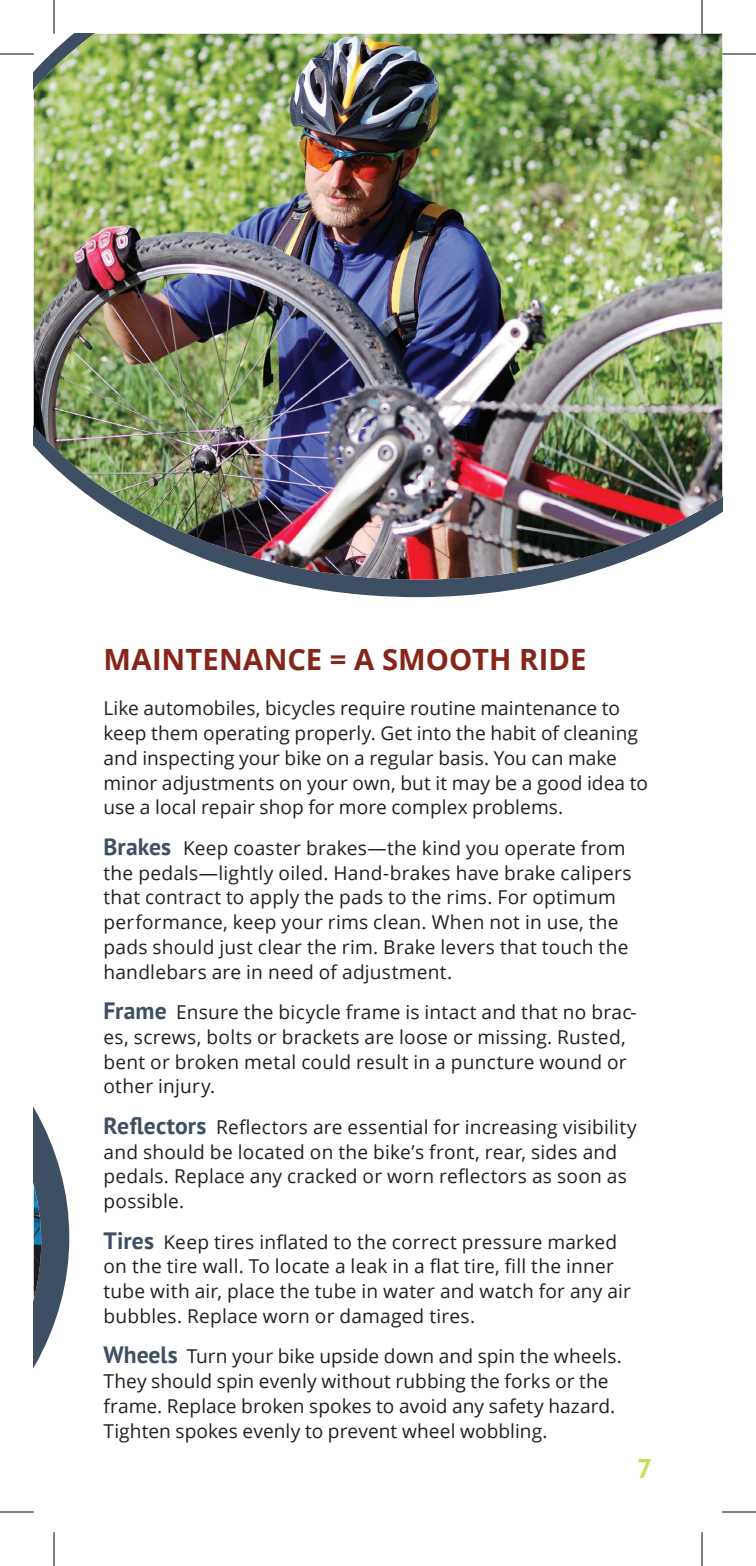
<style>
.page{position:relative;width:756px;height:1566px;background:#fff}
.page>*{position:absolute;margin:0;border:0;box-sizing:border-box;transform-origin:0 0}
.t1{font:700 29.25px "Open Sans";letter-spacing:.005em;color:#86251a}
.t2{font:700 27px "PT Sans";color:#cbdc53}
.t3{font:19.12px/24.8px "Open Sans";letter-spacing:.01em;color:#231f20}
.s1{font-family:"PT Sans";font-weight:700;font-size:23.62px;color:#3e4f64}
</style>
<div class="page">
<svg style="left:272px;top:580px;width:290px;height:17px;fill:#3e4f64"></svg>
<img style="left:34px;top:34px;width:688px;height:546px">
<svg style="left:34px;top:1108px;width:35px;height:259px"></svg>
<img style="left:34px;top:1185px;width:7px;height:114px">
<hr style="left:0;top:54px;width:34px;height:1px;background:#000">
<hr style="left:722px;top:54px;width:34px;height:1px;background:#000">
<hr style="left:0;top:1512px;width:34px;height:1px;background:#000">
<hr style="left:722px;top:1512px;width:34px;height:1px;background:#000">
<hr style="left:54px;top:0;width:1px;height:34px;background:#000">
<hr style="left:54px;top:1532px;width:1px;height:34px;background:#000">
<hr style="left:702px;top:0;width:1px;height:34px;background:#000">
<hr style="left:702px;top:1532px;width:1px;height:34px;background:#000">
<h1 class="t1" style="left:104px;top:639px;width:484px">MAINTENANCE = A SMOOTH RIDE</h1>
<p class="t3" style="left:104px;top:696px;width:546px">Like automobiles, bicycles require routine maintenance to keep them operating properly. Get into the habit of cleaning and inspecting your bike on a regular basis. You can make minor adjustments on your own, but it may be a good idea to use a local repair shop for more complex problems.</p>
<p class="t3" style="left:104px;top:835px;width:530px"><span class="s1">Brakes</span> Keep coaster brakes—the kind you operate from the pedals—lightly oiled. Hand-brakes have brake calipers that contract to apply the pads to the rims. For optimum performance, keep your rims clean. When not in use, the pads should just clear the rim. Brake levers that touch the handlebars are in need of adjustment.</p>
<p class="t3" style="left:104px;top:999px;width:535px"><span class="s1">Frame</span> Ensure the bicycle frame is intact and that no brac&shy;es, screws, bolts or brackets are loose or missing. Rusted, bent or broken metal could result in a puncture wound or other injury.</p>
<p class="t3" style="left:104px;top:1114px;width:535px"><span class="s1">Reflectors</span> Reflectors are essential for increasing visibility and should be located on the bike’s front, rear, sides and pedals. Replace any cracked or worn reflectors as soon as possible.</p>
<p class="t3" style="left:103px;top:1229px;width:529px"><span class="s1">Tires</span> Keep tires inflated to the correct pressure marked on the tire wall. To locate a leak in a flat tire, fill the inner tube with air, place the tube in water and watch for any air bubbles. Replace worn or damaged tires.</p>
<p class="t3" style="left:104px;top:1344px;width:520px"><span class="s1">Wheels</span> Turn your bike upside down and spin the wheels.<br>They should spin evenly without rubbing the forks or the frame. Replace broken spokes to avoid any safety hazard.<br>Tighten spokes evenly to prevent wheel wobbling.</p>
<h2 class="t2" style="left:637px;top:1451px;width:17px">7</h2>
</div>
